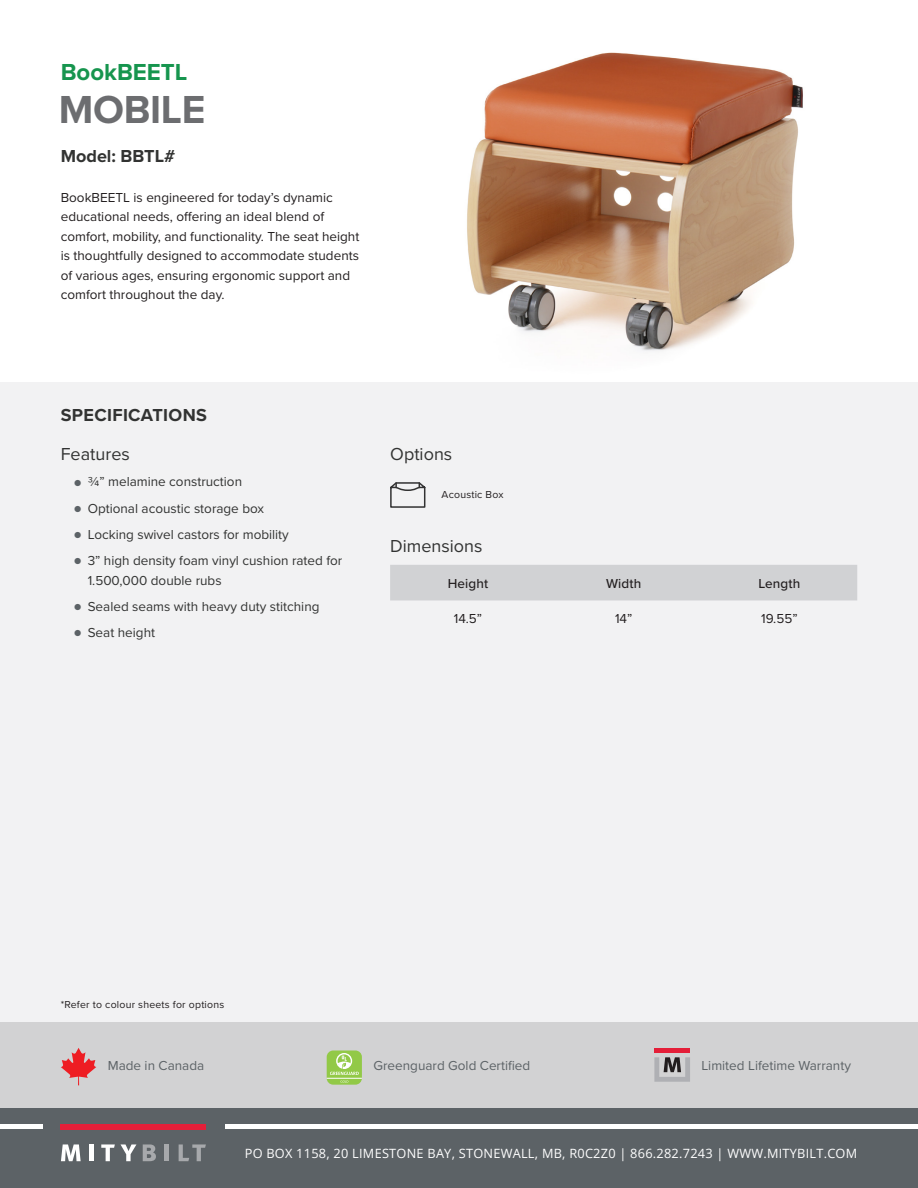
<style>
.page{position:relative;width:918px;height:1188px;background:#fff}
.page>*{position:absolute;margin:0;border:0;box-sizing:border-box;transform-origin:0 0}
.t1{font:700 40.5px "Proxima Nova";letter-spacing:-.01em;color:#6c6d70}
.Overline{font:700 24px "Proxima Nova";color:#16954e}
.Subheader{font:18px "Proxima Nova";color:#323332}
.Model{font:700 18px "Proxima Nova";letter-spacing:.02em;color:#323332}
.Model-2{font:700 18px "Proxima Nova";color:#323332}
.Body{font:13.5px/19.5px "Proxima Nova";color:#231f20}
.t2{font:13.5px/19.5px "Proxima Nova";color:#323332}
.t3{font:13.5px "Proxima Nova";color:#5c6266}
.Table_Headers{font:500 13.5px "Proxima Nova";letter-spacing:.01em;color:#231f20}
.Table_Body{font:13.5px "Proxima Nova";color:#231f20}
.t4{font:12.75px "Open Sans";letter-spacing:.02em;color:#fff}
.Small_text{font:10.5px "Proxima Nova";letter-spacing:.02em;color:#231f20}
.Options{font:10.5px "Proxima Nova";letter-spacing:.02em;color:#231f20}
.s1{font-size:10.5px;color:#5c6266}
</style>
<div class="page">
<div style="left:0;top:382px;width:918px;height:806px;background:#f2f2f3"></div>
<div style="left:0;top:1022px;width:918px;height:87px;background:#d2d2d3"></div>
<div style="left:0;top:1109px;width:918px;height:79px;background:#5c6266"></div>
<div style="left:61px;top:1124px;width:145px;height:5px;background:#e41f39"></div>
<svg style="left:61px;top:1144px;width:20px;height:17px"></svg>
<hr style="left:90px;top:1144px;width:4px;height:17px;background:#fff">
<svg style="left:101px;top:1144px;width:14px;height:17px"></svg>
<svg style="left:121px;top:1144px;width:15px;height:17px"></svg>
<svg style="left:143px;top:1144px;width:13px;height:17px"></svg>
<hr style="left:165px;top:1144px;width:4px;height:17px;background:#a7a9ac">
<svg style="left:179px;top:1144px;width:27px;height:17px"></svg>
<div style="left:225px;top:1124px;width:693px;height:5px;background:#fff"></div>
<div style="left:0;top:1124px;width:42px;height:5px;background:#fff"></div>
<div style="left:327px;top:1051px;width:35px;height:34px;background:#92c947;border-radius:6px"></div>
<hr style="left:327px;top:1078px;width:35px;height:1px;background:#fff">
<svg style="left:330px;top:1053px;width:29px;height:30px"></svg>
<svg style="left:61px;top:1048px;width:35px;height:37px"></svg>
<div style="left:654px;top:1048px;width:36px;height:5px;background:#e41e38"></div>
<svg style="left:654px;top:1057px;width:36px;height:25px"></svg>
<div style="left:390px;top:565px;width:467px;height:35px;background:#d1d2d4"></div>
<img style="left:467px;top:52px;width:336px;height:299px">
<svg style="left:390px;top:482px;width:36px;height:26px"></svg>
<p class="Overline" style="left:61px;top:54px;width:128px">BookBEETL</p>
<p class="t1" style="left:59px;top:79px;width:148px">MOBILE</p>
<p class="Model-2" style="left:61px;top:142px;width:116px">Model: BBTL#</p>
<p class="Body" style="left:61px;top:187px;width:300px">BookBEETL is engineered for today’s dynamic educational needs, offering an ideal blend of comfort, mobility, and functionality. The seat height is thoughtfully designed to accommodate students of various ages, ensuring ergonomic support and comfort throughout the day.</p>
<h3 class="Model" style="left:61px;top:401px;width:148px">SPECIFICATIONS</h3>
<p class="Subheader" style="left:61px;top:441px;width:71px">Features</p>
<p class="t2" style="left:74px;top:472px;width:169px"><span class="s1">●</span> ¾” melamine construction</p>
<p class="t2" style="left:74px;top:498px;width:191px"><span class="s1">●</span> Optional acoustic storage box</p>
<p class="t2" style="left:74px;top:524px;width:216px"><span class="s1">●</span> Locking swivel castors for mobility</p>
<p class="t2" style="left:88px;top:550px;width:256px;text-indent:-14px"><span class="s1">●</span> 3” high density foam vinyl cushion rated for<br>1.500,000 double rubs</p>
<p class="t2" style="left:74px;top:596px;width:247px"><span class="s1">●</span> Sealed seams with heavy duty stitching</p>
<p class="t2" style="left:74px;top:622px;width:82px"><span class="s1">●</span> Seat height</p>
<p class="Subheader" style="left:390px;top:441px;width:64px">Options</p>
<p class="Options" style="left:442px;top:486px;width:63px">Acoustic Box</p>
<p class="Subheader" style="left:390px;top:533px;width:94px">Dimensions</p>
<p class="Table_Headers" style="left:448px;top:573px;width:42px">Height</p>
<p class="Table_Headers" style="left:606px;top:573px;width:37px">Width</p>
<p class="Table_Headers" style="left:758px;top:573px;width:43px">Length</p>
<p class="Table_Body" style="left:454px;top:608px;width:30px">14.5”</p>
<p class="Body" style="left:615px;top:608px;width:19px">14”</p>
<p class="Body" style="left:761px;top:608px;width:38px">19.55”</p>
<p class="Small_text" style="left:61px;top:997px;width:165px">*Refer to colour sheets for options</p>
<p class="t3" style="left:108px;top:1056px;width:98px">Made in Canada</p>
<p class="t3" style="left:374px;top:1056px;width:158px">Greenguard Gold Certified</p>
<p class="t3" style="left:701px;top:1056px;width:151px">Limited Lifetime Warranty</p>
<p class="t4" style="left:245px;top:1144px;width:614px">PO BOX 1158, 20 LIMESTONE BAY, STONEWALL, MB, R0C2Z0 | 866.282.7243 | WWW.MITYBILT.COM</p>
</div>
